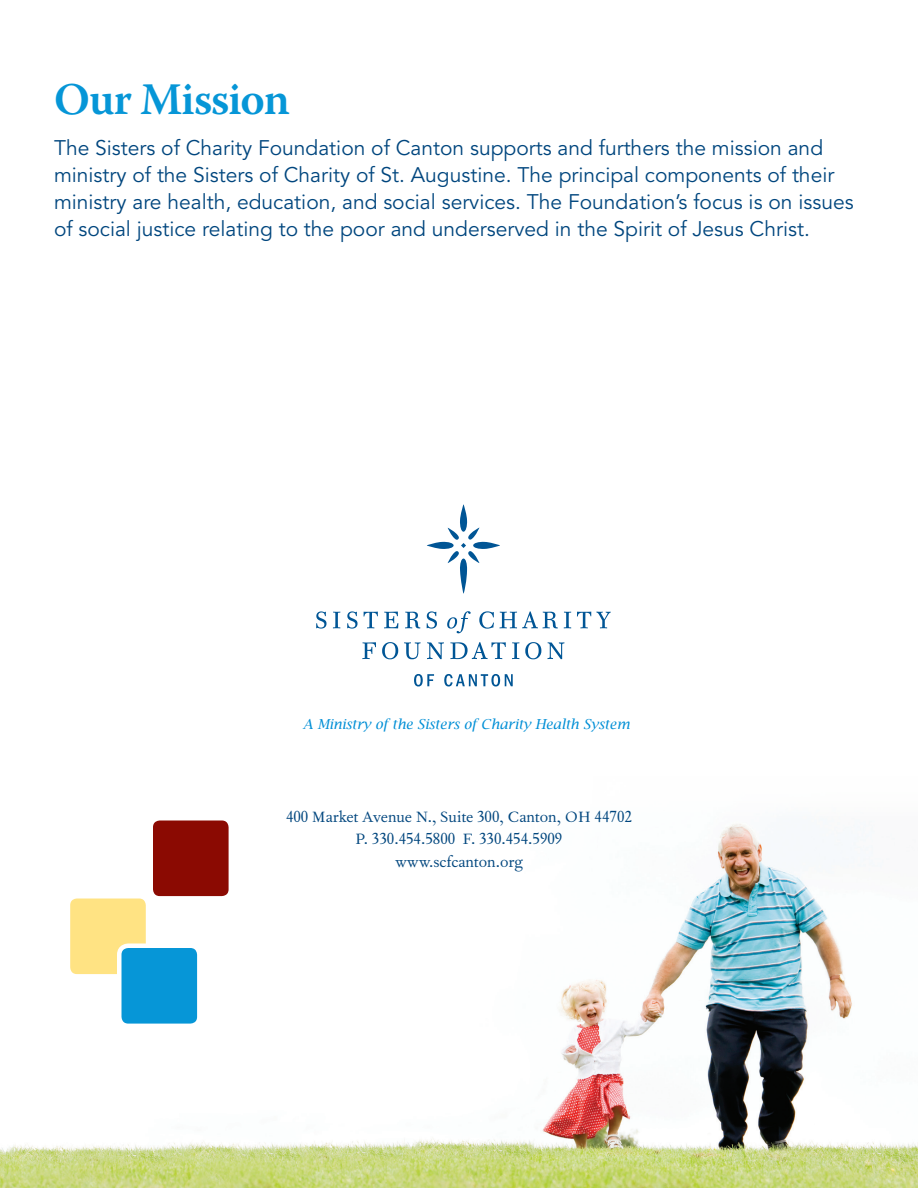
<style>
.page{position:relative;width:918px;height:1188px;background:#fff}
.page>*{position:absolute;margin:0;border:0;box-sizing:border-box;transform-origin:0 0}
.t1{font:600 45px "Warnock Pro";letter-spacing:-.02em;color:#0696d7}
.t2{font:21px/27px "Avenir LT Std";color:#00467e}
.t3{font:18px/22.5px "Fournier MT Std";color:#00467e;text-align:center}
.t4{font:italic 13.8px "Lucida Bright";letter-spacing:.005em;color:#008fd6}
.t5{font:italic 7.8px "Fournier MT Std";letter-spacing:.05em;color:#0696d7}
</style>
<div class="page">
<img style="left:0;top:824px;width:918px;height:364px">
<div style="left:151px;top:818px;width:80px;height:80px;background:#8b0a02;border-radius:9px"></div>
<div style="left:148px;top:816px;width:85px;height:85px;border:4px solid #fff;border-radius:9px"></div>
<svg style="left:427px;top:504px;width:73px;height:90px"></svg>
<svg style="left:597px;top:612px;width:14px;height:16px"></svg>
<svg style="left:577px;top:612px;width:14px;height:16px"></svg>
<svg style="left:564px;top:612px;width:7px;height:16px"></svg>
<svg style="left:500px;top:611px;width:58px;height:17px"></svg>
<svg style="left:479px;top:611px;width:15px;height:18px"></svg>
<svg style="left:447px;top:611px;width:24px;height:22px"></svg>
<svg style="left:427px;top:611px;width:10px;height:18px"></svg>
<svg style="left:405px;top:612px;width:15px;height:16px"></svg>
<svg style="left:384px;top:612px;width:14px;height:16px"></svg>
<svg style="left:364px;top:612px;width:14px;height:16px"></svg>
<svg style="left:347px;top:611px;width:11px;height:18px"></svg>
<svg style="left:333px;top:612px;width:7px;height:16px"></svg>
<svg style="left:316px;top:611px;width:11px;height:18px"></svg>
<svg style="left:547px;top:642px;width:17px;height:17px"></svg>
<svg style="left:525px;top:642px;width:16px;height:17px"></svg>
<svg style="left:512px;top:642px;width:7px;height:17px"></svg>
<svg style="left:450px;top:642px;width:56px;height:17px"></svg>
<svg style="left:427px;top:642px;width:17px;height:17px"></svg>
<svg style="left:404px;top:642px;width:17px;height:17px"></svg>
<svg style="left:382px;top:642px;width:16px;height:17px"></svg>
<svg style="left:362px;top:642px;width:14px;height:17px"></svg>
<svg style="left:414px;top:674px;width:20px;height:13px"></svg>
<svg style="left:444px;top:674px;width:69px;height:13px"></svg>
<div style="left:68px;top:896px;width:80px;height:80px;background:#ffe383;border-radius:9px"></div>
<div style="left:66px;top:894px;width:84px;height:85px;border:4px solid #fff;border-radius:9px"></div>
<div style="left:119px;top:946px;width:80px;height:80px;background:#0696d7;border-radius:9px"></div>
<div style="left:117px;top:944px;width:85px;height:84px;border:4px solid #fff;border-radius:9px"></div>
<p class="t1" style="left:54px;top:72px;width:237px">Our Mission</p>
<p class="t2" style="left:54px;top:134px;width:801px">The Sisters of Charity Foundation of Canton supports and furthers the mission and ministry of the Sisters of Charity of St. Augustine. The principal components of their ministry are health, education, and social services. The Foundation’s focus is on issues of social justice relating to the poor and underserved in the Spirit of Jesus Christ.</p>
<p class="t4" style="left:303px;top:716px;width:329px">A Ministry of the Sisters of Charity Health System</p>
<p class="t5" style="left:383px;top:719px;width:156px">A Ministry of the Sisters of Charity Health System</p>
<p class="t3" style="left:286px;top:805px;width:347px">400 Market Avenue N., Suite 300, Canton, OH 44702<br>P. 330.454.5800 F. 330.454.5909<br>www.scfcanton.org</p>
</div>
